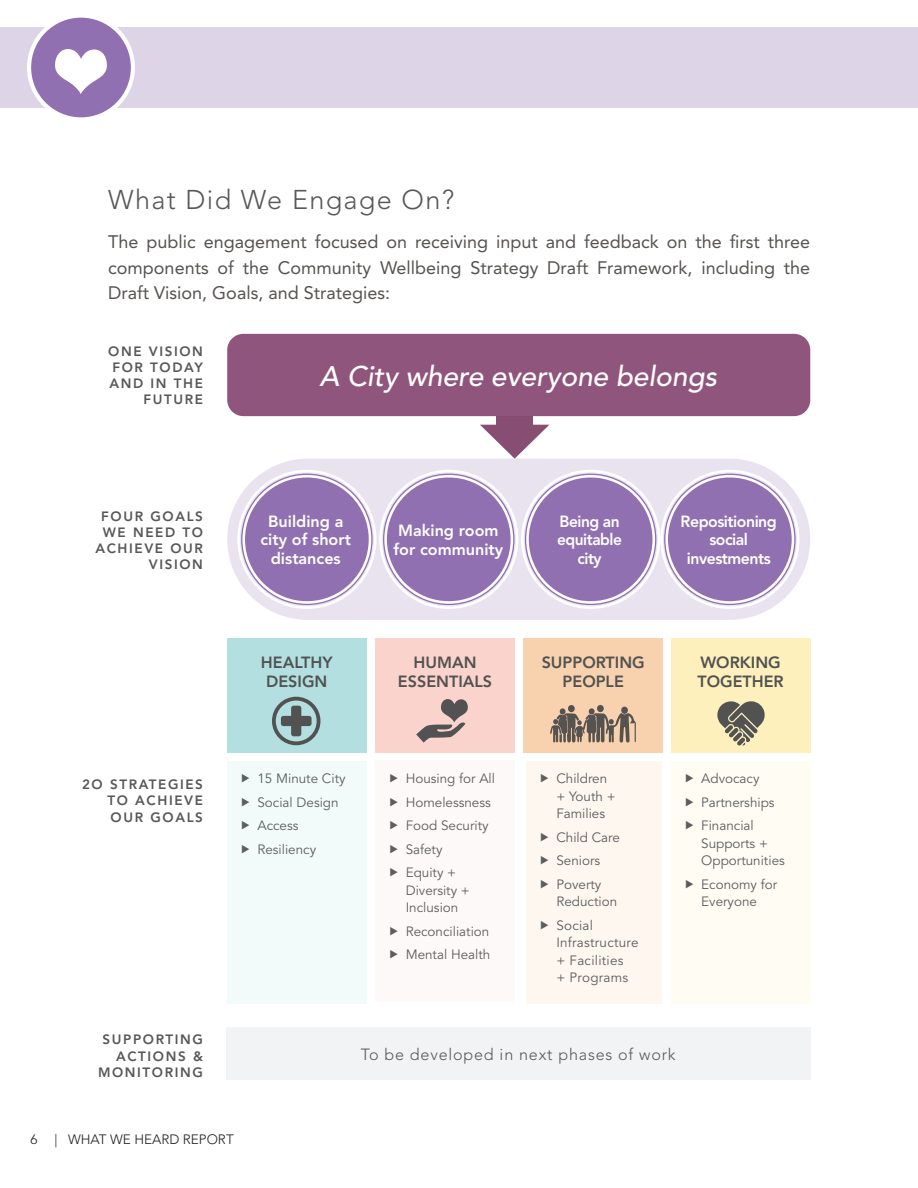
<style>
.page{position:relative;width:918px;height:1188px;background:#fff}
.page>*{position:absolute;margin:0;border:0;box-sizing:border-box;transform-origin:0 0}
.t1{font:italic 500 28.2px "Avenir LT Std";letter-spacing:-.005em;color:#fff}
.t2{font:300 27px "Avenir LT Std";letter-spacing:.05em;color:#57585a}
.t3{font:18px/25.5px "Avenir LT Std";color:#55524f;text-align:justify}
.t4{font:800 16.2px/18.9px "Avenir LT Std";color:#515251;text-align:center}
.t5{font:800 16.2px/18.9px "Avenir LT Std";color:#fff;text-align:center}
.t6{font:300 16.2px "Avenir LT Std";letter-spacing:.05em;color:#57585a}
.t7{font:800 16.2px/18.9px "Avenir LT Std";letter-spacing:-.03em;color:#fff;text-align:center}
.t8{font:800 16.2px/18.9px "Avenir LT Std";letter-spacing:-.03em;color:#fff;text-align:center;scale:.96 1}
.t9{font:13.5px/23.5px "Avenir LT Std";color:#5c5d5f}
.t10{font:800 13.5px/16.2px "Avenir LT Std";letter-spacing:.12em;color:#57585a;text-align:right}
.t11{font:13.5px/17.5px "Avenir LT Std";letter-spacing:.02em;color:#5c5d5f}
.t12{font:300 13.5px "Avenir LT Std";color:#231f20}
</style>
<div class="page">
<div style="left:0;top:27px;width:918px;height:81px;background:#ddd4e7"></div>
<div style="left:29px;top:16px;width:104px;height:103px;background:#9070b1;border-radius:50%"></div>
<div style="left:27px;top:14px;width:108px;height:107px;border:4px solid #fff;border-radius:50%"></div>
<svg style="left:55px;top:49px;width:52px;height:45px"></svg>
<div style="left:227px;top:459px;width:583px;height:161px;background:#e9e3f0;border-radius:81px"></div>
<div style="left:496px;top:416px;width:37px;height:17px;background:#884d73"></div>
<svg style="left:480px;top:425px;width:69px;height:34px"></svg>
<div style="left:227px;top:761px;width:139px;height:242px;background:#f3fafa"></div>
<div style="left:241px;top:474px;width:132px;height:131px;background:#9070b1;border-radius:50%"></div>
<div style="left:237px;top:470px;width:139px;height:139px;border:3px solid #fff;border-radius:50%"></div>
<div style="left:242px;top:475px;width:129px;height:129px;border:3px solid #fff;border-radius:50%"></div>
<div style="left:383px;top:474px;width:131px;height:131px;background:#9070b1;border-radius:50%"></div>
<div style="left:379px;top:470px;width:139px;height:139px;border:3px solid #fff;border-radius:50%"></div>
<div style="left:384px;top:475px;width:129px;height:129px;border:3px solid #fff;border-radius:50%"></div>
<div style="left:525px;top:474px;width:131px;height:131px;background:#9070b1;border-radius:50%"></div>
<div style="left:521px;top:470px;width:139px;height:139px;border:3px solid #fff;border-radius:50%"></div>
<div style="left:526px;top:475px;width:129px;height:129px;border:3px solid #fff;border-radius:50%"></div>
<div style="left:664px;top:474px;width:132px;height:131px;background:#9070b1;border-radius:50%"></div>
<div style="left:660px;top:470px;width:139px;height:139px;border:3px solid #fff;border-radius:50%"></div>
<div style="left:665px;top:475px;width:129px;height:129px;border:3px solid #fff;border-radius:50%"></div>
<div style="left:227px;top:638px;width:139px;height:115px;background:#b3dfe1"></div>
<div style="left:375px;top:638px;width:140px;height:115px;background:#fbd3cd"></div>
<div style="left:524px;top:638px;width:139px;height:115px;background:#f8d2ae"></div>
<div style="left:671px;top:638px;width:139px;height:115px;background:#fef0bd"></div>
<div style="left:568px;top:705px;width:7px;height:7px;background:#55524f;border-radius:50%"></div>
<div style="left:560px;top:708px;width:6px;height:7px;background:#55524f;border-radius:50%"></div>
<div style="left:621px;top:707px;width:7px;height:7px;background:#55524f;border-radius:50%"></div>
<svg style="left:550px;top:713px;width:86px;height:30px"></svg>
<div style="left:597px;top:705px;width:7px;height:7px;background:#55524f;border-radius:50%"></div>
<div style="left:589px;top:708px;width:6px;height:7px;background:#55524f;border-radius:50%"></div>
<svg style="left:717px;top:701px;width:48px;height:45px"></svg>
<svg style="left:416px;top:699px;width:52px;height:44px"></svg>
<svg style="left:272px;top:697px;width:48px;height:48px"></svg>
<div style="left:375px;top:761px;width:140px;height:241px;background:#fef9f9"></div>
<div style="left:526px;top:761px;width:136px;height:243px;background:#fdf7ef"></div>
<div style="left:671px;top:761px;width:139px;height:242px;background:#fefcf3"></div>
<div style="left:227px;top:334px;width:583px;height:82px;background:#8f557c;border-radius:16px"></div>
<div style="left:226px;top:1028px;width:584px;height:52px;background:#f2f3f4"></div>
<h2 class="t2" style="left:108px;top:184px;width:348px">What Did We Engage On?</h2>
<h3 class="t3" style="left:108px;top:230px;width:703px">The public engagement focused on receiving input and feedback on the first three components of the Community Wellbeing Strategy Draft Framework, including the Draft Vision, Goals, and Strategies:</h3>
<p class="t10" style="left:108px;top:343px;width:96px">ONE VISION<br>FOR TODAY<br>AND IN THE<br>FUTURE</p>
<h1 class="t1" style="left:320px;top:360px;width:399px">A City where everyone belongs</h1>
<p class="t10" style="left:95px;top:508px;width:109px">FOUR GOALS<br>WE NEED TO<br>ACHIEVE OUR<br>VISION</p>
<p class="t5" style="left:261px;top:512px;width:92px">Building a city of short distances</p>
<p class="t5" style="left:394px;top:521px;width:111px;text-align:left">Making room for community</p>
<p class="t8" style="left:557px;top:512px;width:69px">Being an equitable city</p>
<p class="t7" style="left:681px;top:512px;width:98px">Repositioning social investments</p>
<p class="t4" style="left:261px;top:653px;width:73px">HEALTHY<br>DESIGN</p>
<p class="t4" style="left:398px;top:653px;width:96px">HUMAN<br>ESSENTIALS</p>
<p class="t4" style="left:542px;top:653px;width:105px">SUPPORTING<br>PEOPLE</p>
<p class="t4" style="left:697px;top:653px;width:88px;text-align:left">WORKING<br>TOGETHER</p>
<p class="t10" style="left:108px;top:776px;width:97px;text-align:justify;text-indent:-26px">2O STRATEGIES TO ACHIEVE OUR GOALS</p>
<p class="t10" style="left:98px;top:1032px;width:106px">SUPPORTING<br>ACTIONS &amp;<br>MONITORING</p>
<p class="t12" style="left:31px;top:1131px;width:9px">6</p>
<p class="t12" style="left:55px;top:1131px;width:181px">| WHAT WE HEARD REPORT</p>
<p class="t9" style="left:257px;top:767px;width:90px">15 Minute City<br>Social Design<br>Access<br>Resiliency</p>
<p class="t9" style="left:406px;top:767px;width:91px">Housing for All<br>Homelessness<br>Food Security<br>Safety<br>Equity +</p>
<p class="t9" style="left:406px;top:882px;width:66px;line-height:17.5px">Diversity +<br>Inclusion</p>
<p class="t9" style="left:406px;top:920px;width:86px">Reconciliation<br>Mental Health</p>
<p class="t9" style="left:556px;top:770px;width:61px;line-height:17.5px">Children + Youth +<br>Families</p>
<p class="t9" style="left:556px;top:826px;width:65px">Child Care<br>Seniors<br>Poverty</p>
<p class="t9" style="left:556px;top:890px;width:62px">Reduction<br>Social</p>
<p class="t11" style="left:556px;top:934px;width:84px">Infrastructure + Facilities<br>+ Programs</p>
<p class="t6" style="left:361px;top:1045px;width:316px">To be developed in next phases of work</p>
<p class="t9" style="left:701px;top:767px;width:75px">Advocacy<br>Partnerships<br>Financial</p>
<p class="t9" style="left:701px;top:835px;width:85px;line-height:17.5px">Supports +<br>Opportunities</p>
<p class="t9" style="left:701px;top:876px;width:77px;line-height:17.5px">Economy for<br>Everyone</p>
</div>
